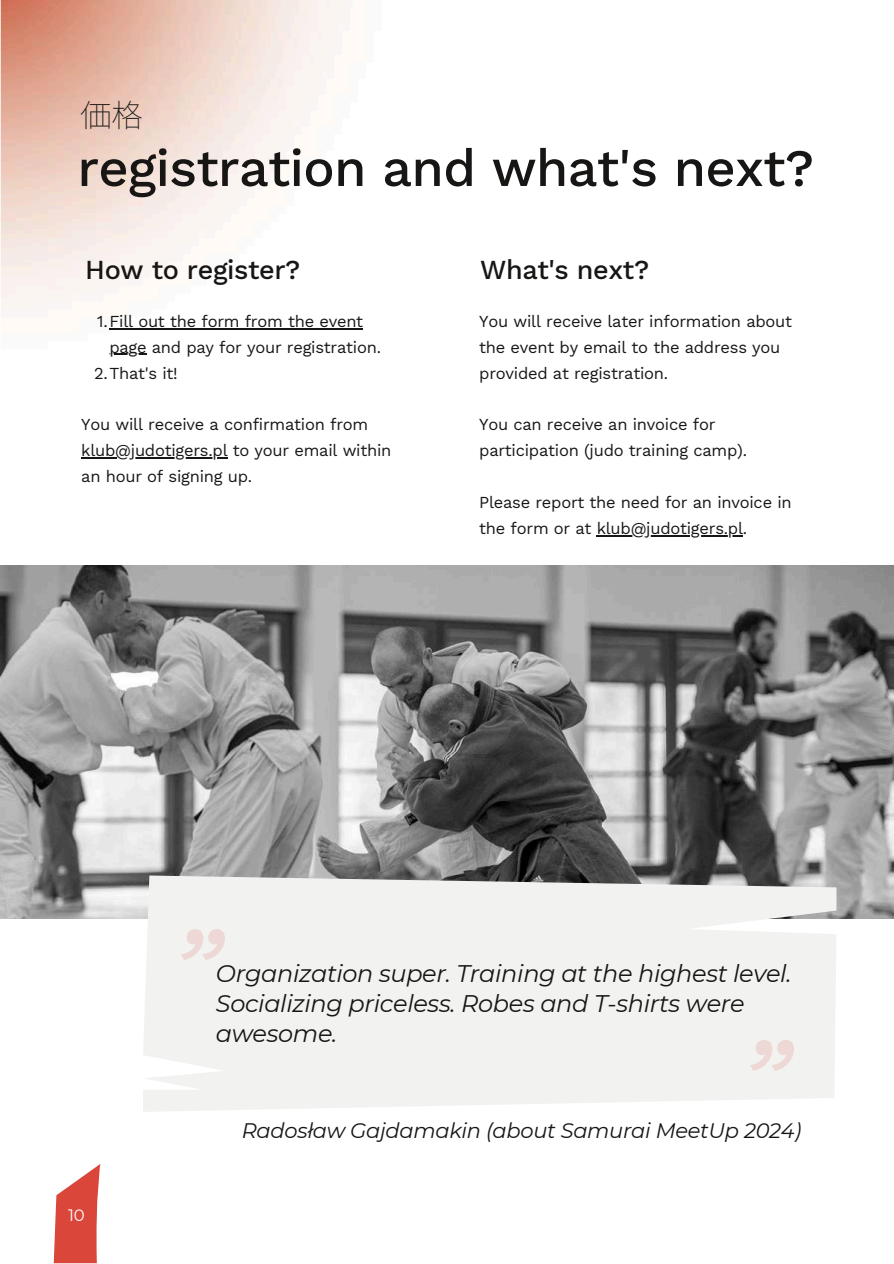
<style>
.page{position:relative;width:894px;height:1264px;background:#fff}
.page>*{position:absolute;margin:0;border:0;box-sizing:border-box;transform-origin:0 0}
.t1{font:500 52.5px "Work Sans";letter-spacing:-.015em;color:#171615}
.t2{font:100 31.5px "Noto Sans JP";color:#171615}
.t3{font:500 27px "Work Sans";letter-spacing:-.015em;color:#171615}
.t4{font:italic 24px/30.3px "Montserrat";letter-spacing:-.015em;color:#171615}
.t5{font:italic 21px "Montserrat";letter-spacing:-.015em;color:#171615}
.t6{font:16.5px/25.8px "Work Sans";letter-spacing:-.015em;color:#171615}
.t7{font:16.5px "Montserrat";color:#fff}
</style>
<div class="page">
<svg style="left:54px;top:1164px;width:46px;height:99px"></svg>
<img style="left:0;top:565px;width:893px;height:353px">
<svg style="left:143px;top:875px;width:693px;height:236px;fill:#f2f2f1"></svg>
<svg style="left:181px;top:929px;width:44px;height:31px"></svg>
<svg style="left:749px;top:1039px;width:44px;height:31px"></svg>
<img style="left:0;top:0;width:363px;height:355px">
<hr style="left:109px;top:328px;width:254px;height:1px;background:#171615">
<hr style="left:109px;top:354px;width:37px;height:1px;background:#171615">
<hr style="left:81px;top:457px;width:146px;height:1px;background:#171615">
<hr style="left:596px;top:535px;width:146px;height:1px;background:#171615">
<h2 class="t2" style="left:80px;top:91px;width:65px">価格</h2>
<h1 class="t1" style="left:77px;top:137px;width:738px">registration and what's next?</h1>
<h3 class="t3" style="left:85px;top:253px;width:217px">How to register?</h3>
<h3 class="t3" style="left:480px;top:253px;width:170px">What's next?</h3>
<p class="t6" style="left:97px;top:308px;width:267px">1.Fill out the form from the event</p>
<p class="t6" style="left:109px;top:334px;width:273px">page and pay for your registration.</p>
<p class="t6" style="left:94px;top:360px;width:85px">2.That's it!</p>
<p class="t6" style="left:81px;top:412px;width:311px">You will receive a confirmation from klub@judotigers.pl to your email within an hour of signing up.</p>
<p class="t6" style="left:479px;top:308px;width:314px">You will receive later information about the event by email to the address you provided at registration.</p>
<p class="t6" style="left:479px;top:412px;width:269px">You can receive an invoice for participation (judo training camp).</p>
<p class="t6" style="left:479px;top:489px;width:314px">Please report the need for an invoice in the form or at klub@judotigers.pl.</p>
<h3 class="t4" style="left:216px;top:957px;width:577px">Organization super. Training at the highest level.<br>Socializing priceless. Robes and T-shirts were awesome.</h3>
<p class="t7" style="left:68px;top:1204px;width:18px">10</p>
<p class="t5" style="left:242px;top:1117px;width:561px">Radosław Gajdamakin (about Samurai MeetUp 2024)</p>
</div>
